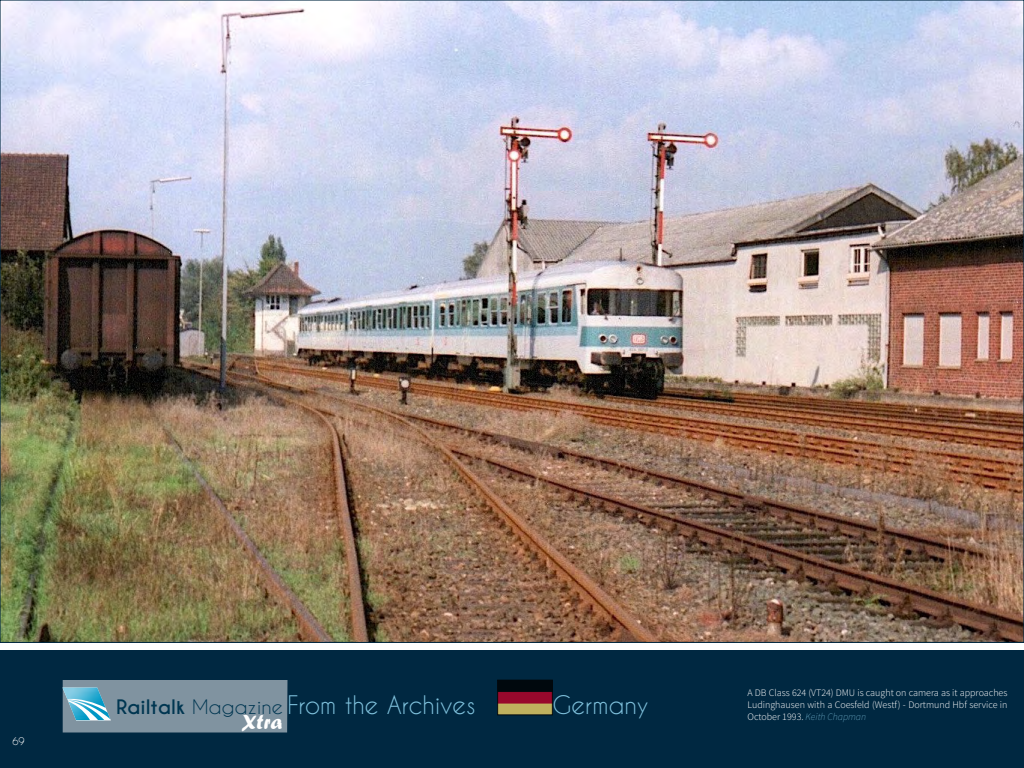
<style>
.page{position:relative;width:1024px;height:768px;background:#fff}
.page>*{position:absolute;margin:0;border:0;box-sizing:border-box;transform-origin:0 0}
.t1{font:24px "Caviar Dreams";color:#80c2dd}
.t2{font:21px "Forte";color:#fff}
.t3{font:700 18.7px "Caviar Dreams";color:#003651;scale:1.05 1}
.t4{font:300 10px/12px "Source Sans Pro";color:#fff;text-align:justify}
.t5{font:10px "Caviar Dreams";color:#fff}
.s1{font-weight:400}
.s2{font-weight:200;font-style:italic;color:#80c2dd}
</style>
<div class="page">
<img style="left:2px;top:2px;width:1020px;height:638px">
<div style="left:0;top:650px;width:1024px;height:118px;background:#002841"></div>
<div style="left:62px;top:680px;width:226px;height:53px;background:#8093a0"></div>
<img style="left:63px;top:688px;width:47px;height:32px">
<img style="left:500px;top:682px;width:50px;height:31px">
<div style="left:498px;top:680px;width:54px;height:35px;border:1px solid #000"></div>
<p class="t5" style="left:12px;top:736px;width:14px">69</p>
<h1 class="t1" style="left:287px;top:691px;width:190px">From the Archives</h1>
<h3 class="t3" style="left:116px;top:695px;width:160px">Railtalk <span class="s1">Magazine</span></h3>
<h2 class="t2" style="left:241px;top:710px;width:42px">Xtra</h2>
<h1 class="t1" style="left:552px;top:691px;width:98px">Germany</h1>
<p class="t4" style="left:748px;top:687px;width:262px">A DB Class 624 (VT24) DMU is caught on camera as it approaches Ludinghausen with a Coesfeld (Westf) - Dortmund Hbf service in October 1993. <span class="s2">Keith Chapman</span></p>
</div>
